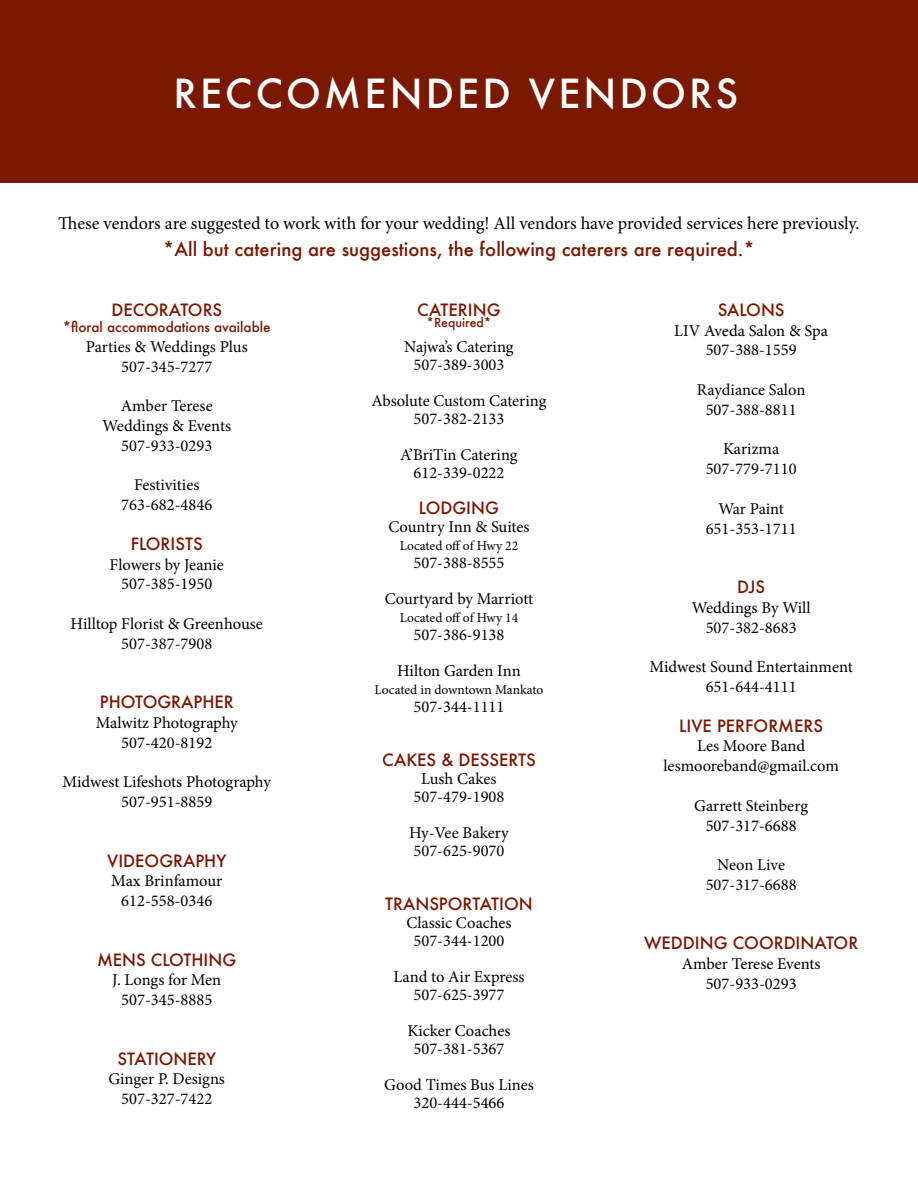
<style>
.page{position:relative;width:918px;height:1188px;background:#fff}
.page>*{position:absolute;margin:0;border:0;box-sizing:border-box;transform-origin:0 0}
.t1{font:500 39px "Futura";letter-spacing:.08em;color:#fff}
.t2{font:500 18.3px "Futura";color:#7a1600}
.t3{font:18px "Minion Pro";letter-spacing:-.005em;color:#000}
.t4{font:16.5px/19.8px "Minion Pro";color:#000;text-align:center}
.t5{font:500 16.5px "Futura";color:#7a1600}
.t6{font:13.5px "Minion Pro";color:#000}
.t7{font:500 13.5px "Futura";color:#7a1600}
.t8{font:500 12.3px "Futura";color:#7a1600}
</style>
<div class="page">
<div style="left:0;top:0;width:918px;height:182px;background:#7a1800"></div>
<h1 class="t1" style="left:174px;top:67px;width:566px">RECCOMENDED VENDORS</h1>
<p class="t3" style="left:58px;top:211px;width:803px">These vendors are suggested to work with for your wedding! All vendors have provided services here previously.</p>
<p class="t2" style="left:163px;top:237px;width:593px">*All but catering are suggestions, the following caterers are required.*</p>
<p class="t5" style="left:111px;top:298px;width:112px">DECORATORS</p>
<p class="t7" style="left:63px;top:318px;width:209px">*floral accommodations available</p>
<p class="t4" style="left:86px;top:337px;width:163px">Parties &amp; Weddings Plus<br>507-345-7277</p>
<p class="t4" style="left:102px;top:396px;width:130px">Amber Terese<br>Weddings &amp; Events<br>507-933-0293</p>
<p class="t4" style="left:121px;top:475px;width:92px">Festivities<br>763-682-4846</p>
<p class="t5" style="left:131px;top:532px;width:74px">FLORISTS</p>
<p class="t4" style="left:110px;top:554px;width:116px">Flowers by Jeanie<br>507-385-1950</p>
<p class="t4" style="left:71px;top:614px;width:194px">Hilltop Florist &amp; Greenhouse<br>507-387-7908</p>
<p class="t5" style="left:100px;top:691px;width:135px">PHOTOGRAPHER</p>
<p class="t4" style="left:96px;top:713px;width:144px">Malwitz Photography<br>507-420-8192</p>
<p class="t4" style="left:63px;top:772px;width:210px">Midwest Lifeshots Photography<br>507-951-8859</p>
<p class="t5" style="left:107px;top:849px;width:121px">VIDEOGRAPHY</p>
<p class="t4" style="left:111px;top:871px;width:112px">Max Brinfamour<br>612-558-0346</p>
<p class="t5" style="left:97px;top:948px;width:141px">MENS CLOTHING</p>
<p class="t4" style="left:112px;top:970px;width:111px">J. Longs for Men<br>507-345-8885</p>
<p class="t5" style="left:117px;top:1047px;width:100px">STATIONERY</p>
<p class="t4" style="left:109px;top:1069px;width:118px">Ginger P. Designs<br>507-327-7422</p>
<p class="t5" style="left:417px;top:298px;width:85px">CATERING</p>
<p class="t8" style="left:427px;top:314px;width:66px">*Required*</p>
<p class="t4" style="left:404px;top:338px;width:111px;line-height:18px">Najwa’s Catering<br>507-389-3003</p>
<p class="t4" style="left:371px;top:392px;width:177px;line-height:18px">Absolute Custom Catering<br>507-382-2133</p>
<p class="t4" style="left:400px;top:446px;width:119px;line-height:18px">A’BriTin Catering<br>612-339-0222</p>
<p class="t5" style="left:419px;top:496px;width:82px">LODGING</p>
<p class="t4" style="left:388px;top:517px;width:143px">Country Inn &amp; Suites</p>
<p class="t6" style="left:400px;top:536px;width:120px">Located off of Hwy 22</p>
<p class="t4" style="left:385px;top:545px;width:150px;line-height:36px">507-388-8555<br>Courtyard by Marriott</p>
<p class="t6" style="left:400px;top:608px;width:120px">Located off of Hwy 14</p>
<p class="t4" style="left:397px;top:617px;width:125px;line-height:36px">507-386-9138<br>Hilton Garden Inn</p>
<p class="t6" style="left:375px;top:680px;width:170px">Located in downtown Mankato</p>
<p class="t4" style="left:414px;top:697px;width:92px">507-344-1111</p>
<p class="t5" style="left:382px;top:748px;width:155px">CAKES &amp; DESSERTS</p>
<p class="t4" style="left:414px;top:770px;width:92px;line-height:18px">Lush Cakes<br>507-479-1908</p>
<p class="t4" style="left:409px;top:824px;width:101px;line-height:18px;text-align:left">Hy-Vee Bakery<br>507-625-9070</p>
<p class="t5" style="left:385px;top:892px;width:149px">TRANSPORTATION</p>
<p class="t4" style="left:406px;top:914px;width:107px;line-height:18px">Classic Coaches<br>507-344-1200</p>
<p class="t4" style="left:393px;top:968px;width:133px;line-height:18px">Land to Air Express<br>507-625-3977</p>
<p class="t4" style="left:408px;top:1022px;width:104px;line-height:18px">Kicker Coaches<br>507-381-5367</p>
<p class="t4" style="left:384px;top:1076px;width:151px;line-height:18px">Good Times Bus Lines<br>320-444-5466</p>
<p class="t5" style="left:718px;top:298px;width:68px">SALONS</p>
<p class="t4" style="left:674px;top:320px;width:155px">LIV Aveda Salon &amp; Spa<br>507-388-1559</p>
<p class="t4" style="left:697px;top:380px;width:110px">Raydiance Salon<br>507-388-8811</p>
<p class="t4" style="left:706px;top:439px;width:92px">Karizma<br>507-779-7110</p>
<p class="t4" style="left:706px;top:499px;width:92px">War Paint<br>651-353-1711</p>
<p class="t5" style="left:737px;top:576px;width:29px">DJS</p>
<p class="t4" style="left:692px;top:598px;width:120px">Weddings By Will<br>507-382-8683</p>
<p class="t4" style="left:650px;top:657px;width:205px">Midwest Sound Entertainment<br>651-644-4111</p>
<p class="t5" style="left:679px;top:714px;width:145px">LIVE PERFORMERS</p>
<p class="t4" style="left:663px;top:736px;width:177px">Les Moore Band lesmooreband@gmail.com</p>
<p class="t4" style="left:694px;top:796px;width:115px">Garrett Steinberg<br>507-317-6688</p>
<p class="t4" style="left:706px;top:855px;width:92px">Neon Live<br>507-317-6688</p>
<p class="t5" style="left:644px;top:932px;width:216px">WEDDING COORDINATOR</p>
<p class="t4" style="left:682px;top:954px;width:140px">Amber Terese Events<br>507-933-0293</p>
</div>
